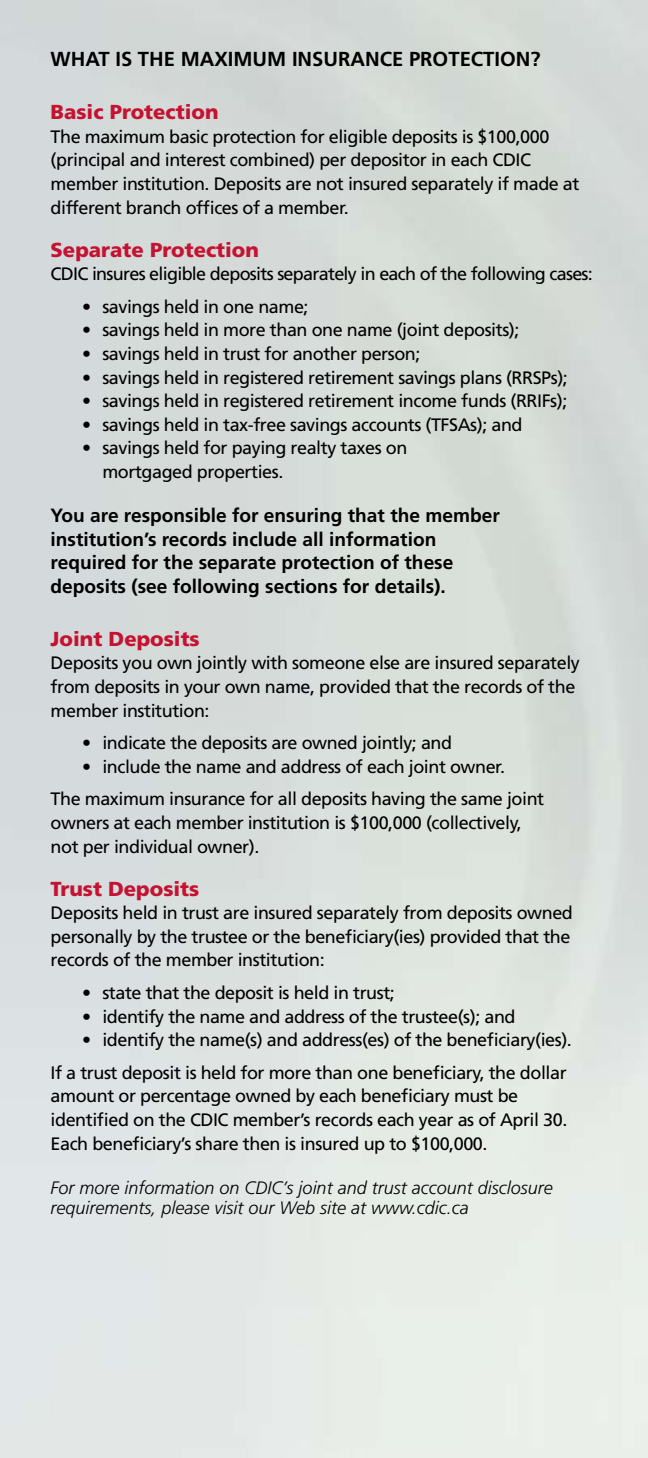
<style>
.page{position:relative;width:648px;height:1458px;background:#fff}
.page>*{position:absolute;margin:0;border:0;box-sizing:border-box;transform-origin:0 0}
.t1{font:900 20.25px "Frutiger";color:#c41230}
.t2{font:700 20.25px "Frutiger";color:#000}
.t3{font:700 19.12px/23.6px "Frutiger";color:#000}
.t4{font:18px/23.6px "Frutiger";letter-spacing:-.025em;color:#000}
.t5{font:italic 300 18px/20.2px "Frutiger";color:#000}
</style>
<div class="page">
<p class="t2" style="left:51px;top:47px;width:492px">WHAT IS THE MAXIMUM INSURANCE PROTECTION?</p>
<p class="t1" style="left:51px;top:100px;width:169px">Basic Protection</p>
<p class="t4" style="left:51px;top:125px;width:530px">The maximum basic protection for eligible deposits is $100,000 (principal and interest combined) per depositor in each CDIC member institution. Deposits are not insured separately if made at different branch offices of a member.</p>
<p class="t1" style="left:51px;top:237px;width:210px">Separate Protection</p>
<p class="t4" style="left:51px;top:262px;width:544px">CDIC insures eligible deposits separately in each of the following cases:</p>
<p class="t4" style="left:82px;top:295px;width:228px">• savings held in one name;</p>
<p class="t4" style="left:82px;top:318px;width:439px">• savings held in more than one name (joint deposits);</p>
<p class="t4" style="left:82px;top:342px;width:340px">• savings held in trust for another person;</p>
<p class="t4" style="left:82px;top:365px;width:487px">• savings held in registered retirement savings plans (RRSPs);</p>
<p class="t4" style="left:82px;top:389px;width:487px">• savings held in registered retirement income funds (RRIFs);</p>
<p class="t4" style="left:82px;top:413px;width:442px">• savings held in tax-free savings accounts (TFSAs); and</p>
<p class="t4" style="left:102px;top:436px;width:306px;text-indent:-20px">• savings held for paying realty taxes on mortgaged properties.</p>
<p class="t3" style="left:51px;top:503px;width:451px">You are responsible for ensuring that the member institution’s records include all information required for the separate protection of these deposits (see following sections for details).</p>
<p class="t1" style="left:51px;top:626px;width:151px">Joint Deposits</p>
<p class="t4" style="left:51px;top:651px;width:531px">Deposits you own jointly with someone else are insured separately from deposits in your own name, provided that the records of the member institution:</p>
<p class="t4" style="left:82px;top:731px;width:371px">• indicate the deposits are owned jointly; and</p>
<p class="t4" style="left:51px;top:750px;width:495px;line-height:32.6px;text-align:center">• include the name and address of each joint owner.<br>The maximum insurance for all deposits having the same joint</p>
<p class="t4" style="left:51px;top:811px;width:473px">owners at each member institution is $100,000 (collectively, not per individual owner).</p>
<p class="t1" style="left:51px;top:876px;width:150px">Trust Deposits</p>
<p class="t4" style="left:51px;top:901px;width:524px">Deposits held in trust are insured separately from deposits owned personally by the trustee or the beneficiary(ies) provided that the records of the member institution:</p>
<p class="t4" style="left:82px;top:981px;width:314px">• state that the deposit is held in trust;</p>
<p class="t4" style="left:82px;top:1004px;width:435px">• identify the name and address of the trustee(s); and</p>
<p class="t4" style="left:51px;top:1023px;width:523px;line-height:32.6px;text-align:right">• identify the name(s) and address(es) of the beneficiary(ies).<br>If a trust deposit is held for more than one beneficiary, the dollar</p>
<p class="t4" style="left:51px;top:1084px;width:518px">amount or percentage owned by each beneficiary must be identified on the CDIC member’s records each year as of April 30.<br>Each beneficiary’s share then is insured up to $100,000.</p>
<p class="t5" style="left:51px;top:1177px;width:504px">For more information on CDIC’s joint and trust account disclosure requirements, please visit our Web site at www.cdic.ca</p>
</div>
